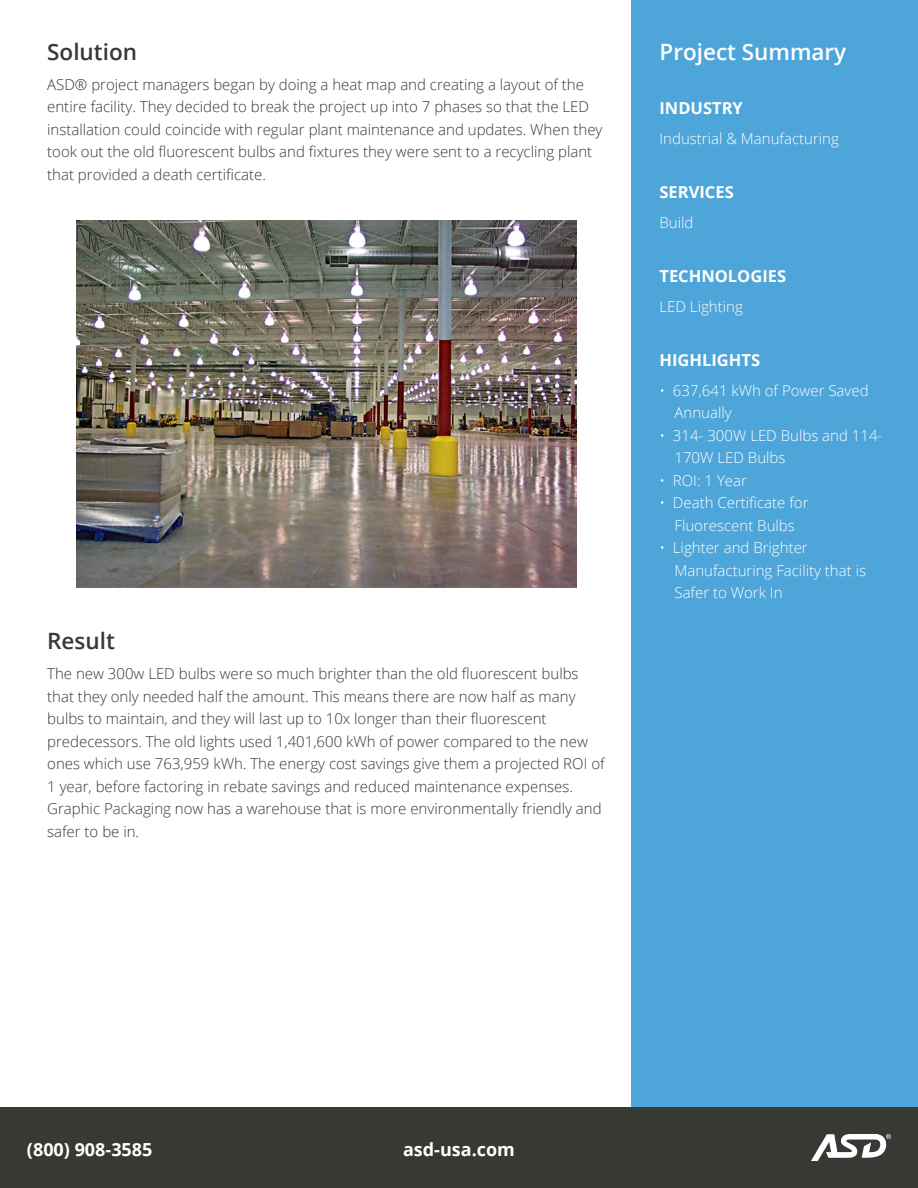
<style>
.page{position:relative;width:918px;height:1188px;background:#fff}
.page>*{position:absolute;margin:0;border:0;box-sizing:border-box;transform-origin:0 0}
.t1{font:600 22.5px "Open Sans";color:#373935}
.t2{font:600 22.5px "Open Sans";color:#fff}
.t3{font:700 18px "Open Sans";color:#fff}
.t4{font:700 16.5px "Open Sans";color:#fff}
.t5{font:300 15px/22.5px "Open Sans";color:#373935}
.t6{font:300 15px/22.5px "Open Sans";color:#fff}
</style>
<div class="page">
<div style="left:632px;top:0;width:286px;height:1107px;background:#4ea5d9"></div>
<div style="left:0;top:1107px;width:918px;height:81px;background:#373935"></div>
<svg style="left:811px;top:1134px;width:80px;height:27px"></svg>
<img style="left:76px;top:220px;width:500px;height:368px">
<h1 class="t1" style="left:47px;top:36px;width:91px">Solution</h1>
<p class="t5" style="left:47px;top:73px;width:557px">ASD® project managers began by doing a heat map and creating a layout of the entire facility. They decided to break the project up into 7 phases so that the LED installation could coincide with regular plant maintenance and updates. When they took out the old fluorescent bulbs and fixtures they were sent to a recycling plant that provided a death certificate.</p>
<h1 class="t1" style="left:47px;top:625px;width:69px">Result</h1>
<p class="t5" style="left:47px;top:662px;width:559px">The new 300w LED bulbs were so much brighter than the old fluorescent bulbs that they only needed half the amount. This means there are now half as many bulbs to maintain, and they will last up to 10x longer than their fluorescent predecessors. The old lights used 1,401,600 kWh of power compared to the new ones which use 763,959 kWh. The energy cost savings give them a projected ROI of 1 year, before factoring in rebate savings and reduced maintenance expenses.<br>Graphic Packaging now has a warehouse that is more environmentally friendly and safer to be in.</p>
<h1 class="t2" style="left:660px;top:36px;width:188px">Project Summary</h1>
<p class="t4" style="left:660px;top:96px;width:85px">INDUSTRY</p>
<p class="t6" style="left:660px;top:127px;width:181px">Industrial &amp; Manufacturing</p>
<p class="t4" style="left:660px;top:180px;width:76px">SERVICES</p>
<p class="t6" style="left:660px;top:211px;width:35px">Build</p>
<p class="t4" style="left:660px;top:264px;width:128px">TECHNOLOGIES</p>
<p class="t6" style="left:660px;top:295px;width:85px">LED Lighting</p>
<p class="t4" style="left:660px;top:348px;width:102px">HIGHLIGHTS</p>
<p class="t6" style="left:675px;top:379px;width:196px;text-indent:-15px">• 637,641 kWh of Power Saved<br>Annually</p>
<p class="t6" style="left:675px;top:424px;width:209px;text-indent:-15px">• 314- 300W LED Bulbs and 114-<br>170W LED Bulbs</p>
<p class="t6" style="left:660px;top:469px;width:89px">• ROI: 1 Year</p>
<p class="t6" style="left:660px;top:491px;width:151px;text-align:center">• Death Certificate for<br>Fluorescent Bulbs</p>
<p class="t6" style="left:675px;top:536px;width:193px;text-indent:-15px">• Lighter and Brighter<br>Manufacturing Facility that is<br>Safer to Work In</p>
<p class="t3" style="left:27px;top:1136px;width:127px">(800) 908-3585</p>
<p class="t3" style="left:403px;top:1136px;width:113px">asd-usa.com</p>
</div>
